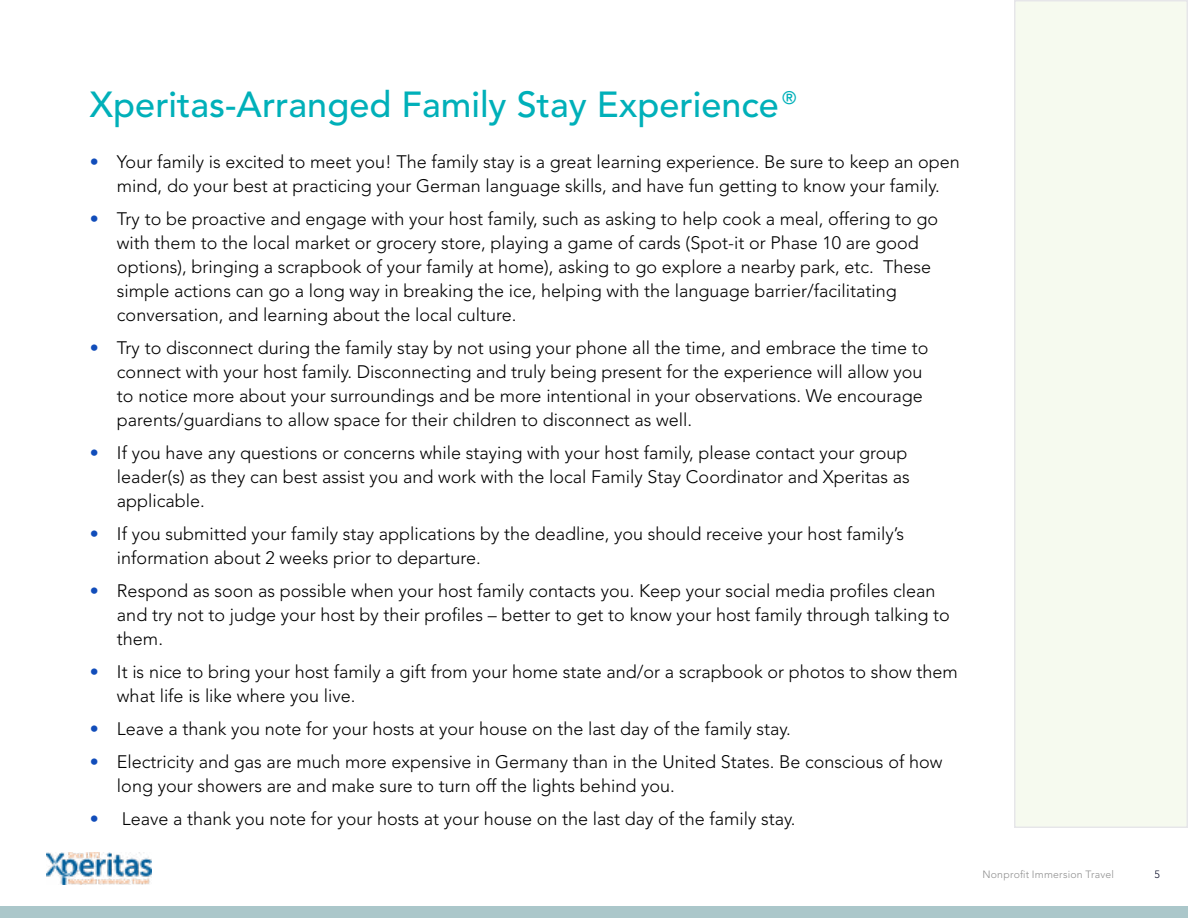
<style>
.page{position:relative;width:1188px;height:918px;background:#fff}
.page>*{position:absolute;margin:0;border:0;box-sizing:border-box;transform-origin:0 0}
.t1{font:500 36px "Avenir LT Std";color:#00b0b9}
.t2{font:300 18px/24px "Avenir LT Std";color:#000}
.t3{font:300 10.5px "Avenir LT Std";letter-spacing:.02em;color:#8f8f8f}
.t4{font:300 10.5px "Avenir LT Std";color:#030521}
.s1{color:#114dba}
</style>
<div class="page">
<div style="left:0;top:906px;width:1188px;height:12px;background:#abc7ca"></div>
<img style="left:47px;top:853px;width:105px;height:32px">
<div style="left:1014px;top:0;width:174px;height:828px;background:#f6faef"></div>
<h1 class="t1" style="left:90px;top:84px;width:708px">Xperitas-Arranged Family Stay Experience <sup>®</sup></h1>
<p class="t2" style="left:90px;top:150px;width:871px;text-align:center"><span class="s1">•</span> Your family is excited to meet you! The family stay is a great learning experience. Be sure to keep an open mind, do your best at practicing your German language skills, and have fun getting to know your family.</p>
<p class="t2" style="left:117px;top:207px;width:823px;text-indent:-27px"><span class="s1">•</span> Try to be proactive and engage with your host family, such as asking to help cook a meal, offering to go with them to the local market or grocery store, playing a game of cards (Spot-it or Phase 10 are good options), bringing a scrapbook of your family at home), asking to go explore a nearby park, etc. These simple actions can go a long way in breaking the ice, helping with the language barrier/facilitating conversation, and learning about the local culture.</p>
<p class="t2" style="left:117px;top:336px;width:813px;text-indent:-27px"><span class="s1">•</span> Try to disconnect during the family stay by not using your phone all the time, and embrace the time to connect with your host family. Disconnecting and truly being present for the experience will allow you to notice more about your surroundings and be more intentional in your observations. We encourage parents/guardians to allow space for their children to disconnect as well.</p>
<p class="t2" style="left:117px;top:441px;width:794px;text-indent:-27px"><span class="s1">•</span> If you have any questions or concerns while staying with your host family, please contact your group leader(s) as they can best assist you and work with the local Family Stay Coordinator and Xperitas as applicable.</p>
<p class="t2" style="left:117px;top:522px;width:789px;text-indent:-27px"><span class="s1">•</span> If you submitted your family stay applications by the deadline, you should receive your host family’s information about 2 weeks prior to departure.</p>
<p class="t2" style="left:117px;top:579px;width:834px;text-indent:-27px"><span class="s1">•</span> Respond as soon as possible when your host family contacts you. Keep your social media profiles clean and try not to judge your host by their profiles – better to get to know your host family through talking to them.</p>
<p class="t2" style="left:117px;top:660px;width:842px;text-indent:-27px"><span class="s1">•</span> It is nice to bring your host family a gift from your home state and/or a scrapbook or photos to show them what life is like where you live.</p>
<p class="t2" style="left:90px;top:717px;width:702px"><span class="s1">•</span> Leave a thank you note for your hosts at your house on the last day of the family stay.</p>
<p class="t2" style="left:117px;top:750px;width:827px;text-indent:-27px"><span class="s1">•</span> Electricity and gas are much more expensive in Germany than in the United States. Be conscious of how long your showers are and make sure to turn off the lights behind you.</p>
<p class="t2" style="left:90px;top:807px;width:707px"><span class="s1">•</span> Leave a thank you note for your hosts at your house on the last day of the family stay.</p>
<p class="t3" style="left:982px;top:868px;width:133px">Nonprofit Immersion Travel</p>
<p class="t4" style="left:1155px;top:868px;width:7px">5</p>
</div>
